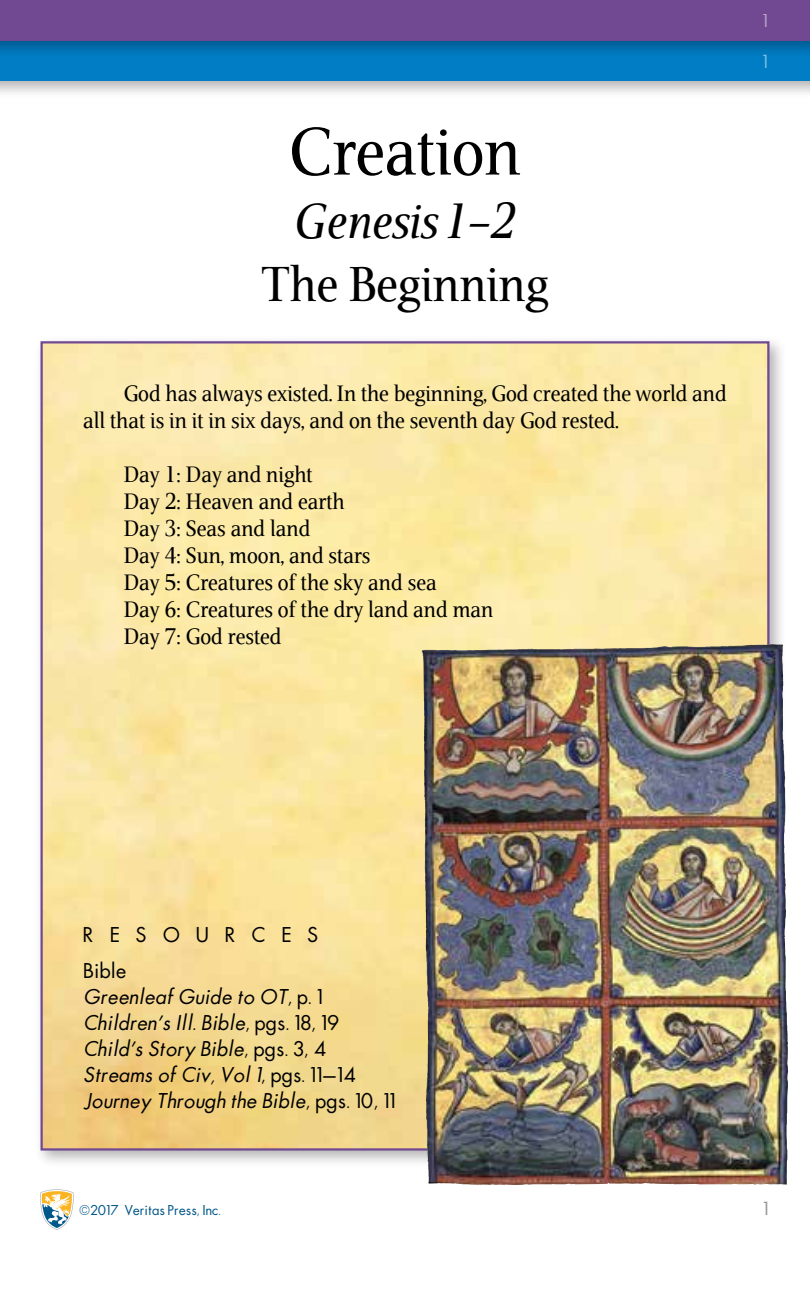
<style>
.page{position:relative;width:810px;height:1296px;background:#fff}
.page>*{position:absolute;margin:0;border:0;box-sizing:border-box;transform-origin:0 0}
.t1{font:67.5px "Veritas AE";color:#000}
.t2{font:49.5px "Veritas AE";color:#000}
.t3{font:italic 49.5px "Veritas AE";color:#000}
.t4{font:22.5px/27px "Veritas AE";color:#000}
.t5{font:italic 20.25px/25.9px "Futura";letter-spacing:.01em;color:#000}
.t6{font:20.25px/36px "Futura";letter-spacing:.8em;color:#000}
.t7{font:18px "Futura";color:#fff}
.t8{font:18px "Futura";color:#939598}
.t9{font:13.5px "Futura";color:#005789}
.s1{font-style:normal}
</style>
<div class="page">
<div style="left:0;top:34px;width:810px;height:65px;background:#000;opacity:.3"></div>
<div style="left:0;top:40px;width:810px;height:41px;background:#007dc5"></div>
<div style="left:0;top:0;width:810px;height:59px;background:#000;opacity:.3"></div>
<div style="left:0;top:0;width:810px;height:41px;background:#714993"></div>
<div style="left:34px;top:335px;width:753px;height:834px;background:#000;opacity:.3"></div>
<img style="left:43px;top:344px;width:724px;height:804px">
<svg style="left:40px;top:1189px;width:34px;height:41px"></svg>
<img style="left:422px;top:644px;width:347px;height:104px">
<h1 class="t1" style="left:289px;top:113px;width:233px">Creation</h1>
<h2 class="t3" style="left:295px;top:194px;width:222px">Genesis 1–2</h2>
<h2 class="t2" style="left:261px;top:256px;width:289px">The Beginning</h2>
<p class="t4" style="left:83px;top:380px;width:645px;text-indent:40px">God has always existed. In the beginning, God created the world and all that is in it in six days, and on the seventh day God rested.</p>
<p class="t4" style="left:124px;top:461px;width:371px">Day 1: Day and night<br>Day 2: Heaven and earth<br>Day 3: Seas and land<br>Day 4: Sun, moon, and stars<br>Day 5: Creatures of the sky and sea<br>Day 6: Creatures of the dry land and man<br>Day 7: God rested</p>
<p class="t7" style="left:763px;top:9px;width:7px">1</p>
<p class="t7" style="left:763px;top:50px;width:7px">1</p>
<p class="t6" style="left:83px;top:917px;width:237px">RESOURCES<br>Bible</p>
<p class="t5" style="left:83px;top:984px;width:314px">Greenleaf Guide to OT<span class="s1">, p. 1<br></span>Children’s Ill. Bible<span class="s1">, pgs. 18, 19<br></span>Child’s Story Bible<span class="s1">, pgs. 3, 4<br></span>Streams of Civ, Vol 1<span class="s1">, pgs. 11–14<br></span>Journey Through the Bible<span class="s1">, pgs. 10, 11</span></p>
<p class="t9" style="left:79px;top:1201px;width:143px">©2017 Veritas Press, Inc.</p>
<p class="t8" style="left:763px;top:1197px;width:7px">1</p>
</div>
